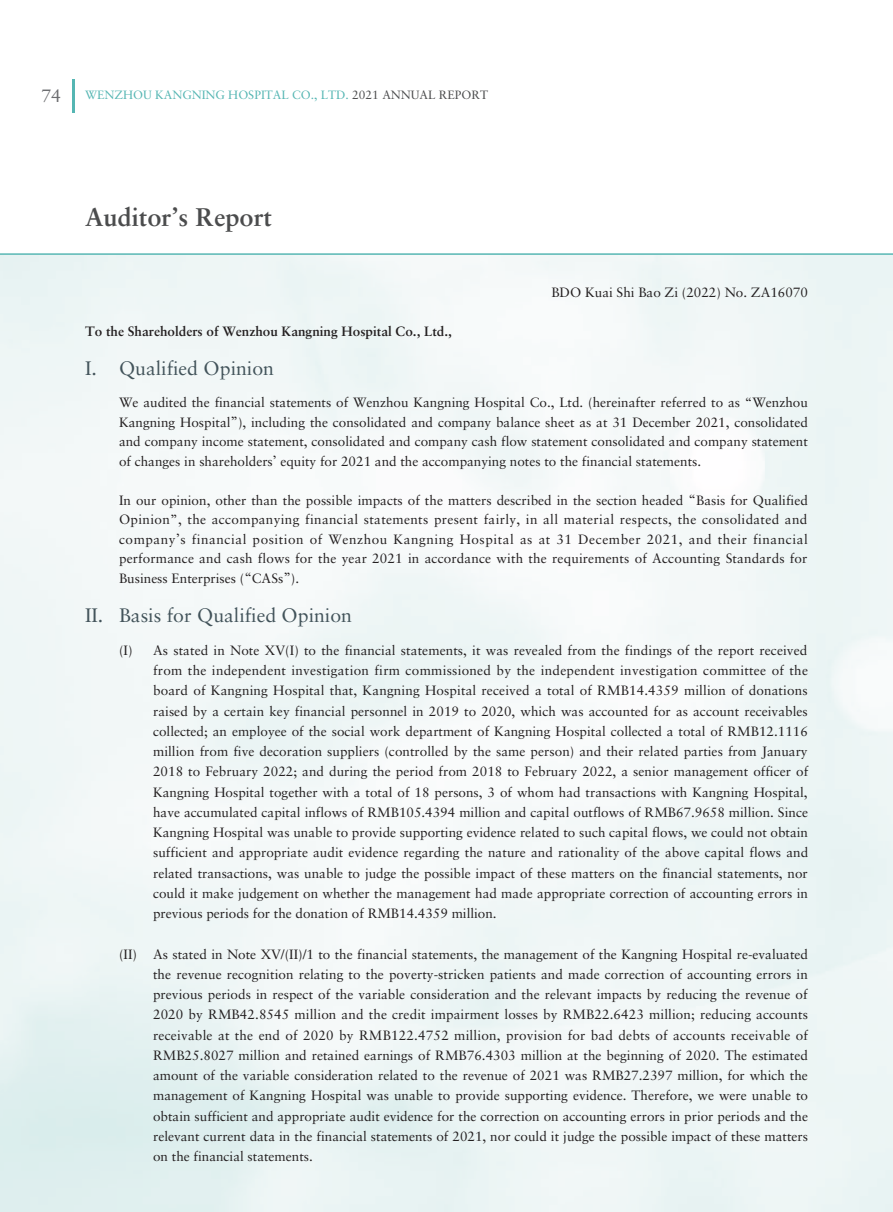
<style>
.page{position:relative;width:893px;height:1212px;background:#fff}
.page>*{position:absolute;margin:0;border:0;box-sizing:border-box;transform-origin:0 0}
.t1{font:700 25.5px "Sabon LT Std";color:#4b4c4d}
.t2{font:19.5px "Sabon LT Std";color:#42535a}
.t3{font:18px "Sabon LT Std";color:#6c6d70}
.t4{font:13.5px/20.2px "Sabon LT Std";color:#231f20;text-align:justify}
.t5{font:700 13.5px "Sabon LT Std";color:#231f20}
.t6{font:12px "Sabon LT Std";color:#55b6b3}
.s1{color:#4b4c4d}
</style>
<div class="page">
<hr style="left:0;top:253px;width:893px;height:2px;background:#55b6b3">
<hr style="left:72px;top:79px;width:2px;height:33px;background:#55b6b3">
<h3 class="t3" style="left:41px;top:85px;width:22px">74</h3>
<p class="t6" style="left:85px;top:88px;width:405px">WENZHOU KANGNING HOSPITAL CO., LTD. <span class="s1">2021 ANNUAL REPORT</span></p>
<h1 class="t1" style="left:85px;top:202px;width:189px">Auditor’s Report</h1>
<p class="t4" style="left:551px;top:282px;width:258px">BDO Kuai Shi Bao Zi (2022) No. ZA16070</p>
<p class="t5" style="left:85px;top:323px;width:368px">To the Shareholders of Wenzhou Kangning Hospital Co., Ltd.,</p>
<h2 class="t2" style="left:85px;top:357px;width:190px">I. Qualified Opinion</h2>
<p class="t4" style="left:119px;top:393px;width:690px;line-height:19.5px">We audited the financial statements of Wenzhou Kangning Hospital Co., Ltd. (hereinafter referred to as “Wenzhou Kangning Hospital”), including the consolidated and company balance sheet as at 31 December 2021, consolidated and company income statement, consolidated and company cash flow statement consolidated and company statement of changes in shareholders’ equity for 2021 and the accompanying notes to the financial statements.</p>
<p class="t4" style="left:119px;top:490px;width:690px;line-height:19.5px">In our opinion, other than the possible impacts of the matters described in the section headed “Basis for Qualified Opinion”, the accompanying financial statements present fairly, in all material respects, the consolidated and company’s financial position of Wenzhou Kangning Hospital as at 31 December 2021, and their financial performance and cash flows for the year 2021 in accordance with the requirements of Accounting Standards for Business Enterprises (“CASs”).</p>
<h2 class="t2" style="left:85px;top:603px;width:269px">II. Basis for Qualified Opinion</h2>
<p class="t4" style="left:153px;top:640px;width:657px;text-indent:-34px">(I) As stated in Note XV(I) to the financial statements, it was revealed from the findings of the report received from the independent investigation firm commissioned by the independent investigation committee of the board of Kangning Hospital that, Kangning Hospital received a total of RMB14.4359 million of donations raised by a certain key financial personnel in 2019 to 2020, which was accounted for as account receivables collected; an employee of the social work department of Kangning Hospital collected a total of RMB12.1116 million from five decoration suppliers (controlled by the same person) and their related parties from January 2018 to February 2022; and during the period from 2018 to February 2022, a senior management officer of Kangning Hospital together with a total of 18 persons, 3 of whom had transactions with Kangning Hospital, have accumulated capital inflows of RMB105.4394 million and capital outflows of RMB67.9658 million. Since Kangning Hospital was unable to provide supporting evidence related to such capital flows, we could not obtain sufficient and appropriate audit evidence regarding the nature and rationality of the above capital flows and related transactions, was unable to judge the possible impact of these matters on the financial statements, nor could it make judgement on whether the management had made appropriate correction of accounting errors in previous periods for the donation of RMB14.4359 million.</p>
<p class="t4" style="left:153px;top:943px;width:656px;text-indent:-34px">(II) As stated in Note XV/(II)/1 to the financial statements, the management of the Kangning Hospital re-evaluated the revenue recognition relating to the poverty-stricken patients and made correction of accounting errors in previous periods in respect of the variable consideration and the relevant impacts by reducing the revenue of 2020 by RMB42.8545 million and the credit impairment losses by RMB22.6423 million; reducing accounts receivable at the end of 2020 by RMB122.4752 million, provision for bad debts of accounts receivable of RMB25.8027 million and retained earnings of RMB76.4303 million at the beginning of 2020. The estimated amount of the variable consideration related to the revenue of 2021 was RMB27.2397 million, for which the management of Kangning Hospital was unable to provide supporting evidence. Therefore, we were unable to obtain sufficient and appropriate audit evidence for the correction on accounting errors in prior periods and the relevant current data in the financial statements of 2021, nor could it judge the possible impact of these matters on the financial statements.</p>
</div>
